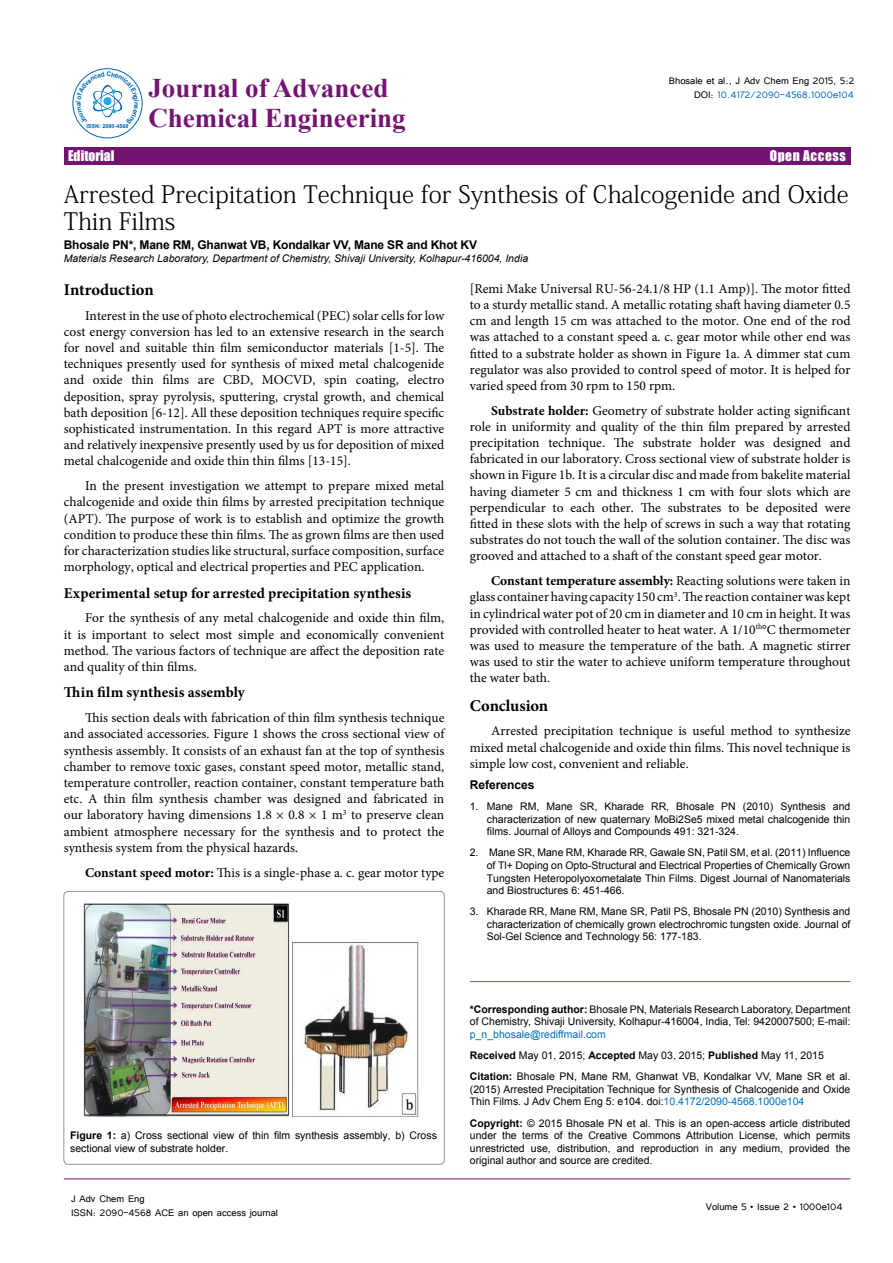
<style>
.page{position:relative;width:893px;height:1263px;background:#fff}
.page>*{position:absolute;margin:0;border:0;box-sizing:border-box;transform-origin:0 0}
.t1{font:700 27px "Times New Roman";color:#741472}
.t2{font:24px/27px "Adobe Fangsong Std";color:#000}
.Hedding{font:700 16.5px "Minion Pro";letter-spacing:-.005em;color:#000}
.Sub-Hedding{font:700 15px "Minion Pro";letter-spacing:.005em;color:#000}
.t3{font:13.5px/16.2px "Minion Pro";color:#000;text-align:justify}
.t4{font:13.5px "Impact";letter-spacing:.04em;color:#fff}
.t5{font:13.5px "Impact";color:#fff}
.t6{font:12px/14.4px "Tunga";color:#000;text-align:right}
.t7{font:700 12px "Arial";letter-spacing:-.015em;color:#000}
.t8{font:10.5px/12.6px "Arial";color:#000;text-align:justify}
.t9{font:italic 10.5px "Arial";color:#000}
.t10{font:700 5.4px "Arial";color:#0066b3}
.s1{color:#0072bc}
.s2{font-weight:700}
</style>
<div class="page">
<div style="left:64px;top:147px;width:786px;height:17px;background:#741472"></div>
<hr style="left:64px;top:1179px;width:786px;height:1px;background:#741472">
<hr style="left:470px;top:981px;width:380px;height:1px;background:#726547">
<img style="left:84px;top:903px;width:206px;height:214px">
<img style="left:293px;top:942px;width:126px;height:175px">
<div style="left:64px;top:891px;width:380px;height:273px;border:1px solid #939598;border-radius:4px"></div>
<div style="left:73px;top:68px;width:69px;height:70px;border:1px solid #0066b3;border-radius:50%"></div>
<svg style="left:76px;top:72px;width:63px;height:52px"></svg>
<p class="t10" style="left:86px;top:123px;width:44px">ISSN: 2090-4568</p>
<h1 class="t1" style="left:148px;top:70px;width:242px">Journal of Advanced</h1>
<h1 class="t1" style="left:148px;top:100px;width:259px">Chemical Engineering</h1>
<p class="t6" style="left:669px;top:72px;width:187px">Bhosale et al., J Adv Chem Eng 2015, 5:2<br>DOI: <span class="s1">10.4172/2090-4568.1000e104</span></p>
<p class="t5" style="left:68px;top:145px;width:48px">Editorial</p>
<p class="t4" style="left:770px;top:145px;width:77px">Open Access</p>
<p class="t2" style="left:64px;top:181px;width:786px">Arrested Precipitation Technique for Synthesis of Chalcogenide and Oxide<br>Thin Films</p>
<p class="t7" style="left:64px;top:237px;width:415px">Bhosale PN*, Mane RM, Ghanwat VB, Kondalkar VV, Mane SR and Khot KV</p>
<p class="t9" style="left:64px;top:251px;width:466px">Materials Research Laboratory, Department of Chemistry, Shivaji University, Kolhapur-416004, India</p>
<p class="Hedding" style="left:64px;top:278px;width:91px">Introduction</p>
<p class="t3" style="left:64px;top:307px;width:382px;text-indent:21px">Interest in the use of photo electrochemical (PEC) solar cells for low cost energy conversion has led to an extensive research in the search for novel and suitable thin film semiconductor materials [1-5]. The techniques presently used for synthesis of mixed metal chalcogenide and oxide thin films are CBD, MOCVD, spin coating, electro deposition, spray pyrolysis, sputtering, crystal growth, and chemical bath deposition [6-12]. All these deposition techniques require specific sophisticated instrumentation. In this regard APT is more attractive and relatively inexpensive presently used by us for deposition of mixed metal chalcogenide and oxide thin thin films [13-15].</p>
<p class="t3" style="left:64px;top:478px;width:382px;text-indent:21px">In the present investigation we attempt to prepare mixed metal chalcogenide and oxide thin films by arrested precipitation technique (APT). The purpose of work is to establish and optimize the growth condition to produce these thin films. The as grown films are then used for characterization studies like structural, surface composition, surface morphology, optical and electrical properties and PEC application.</p>
<p class="Sub-Hedding" style="left:64px;top:582px;width:349px">Experimental setup for arrested precipitation synthesis</p>
<p class="t3" style="left:64px;top:610px;width:382px;text-indent:21px">For the synthesis of any metal chalcogenide and oxide thin film, it is important to select most simple and economically convenient method. The various factors of technique are affect the deposition rate and quality of thin films.</p>
<p class="Sub-Hedding" style="left:64px;top:682px;width:183px">Thin film synthesis assembly</p>
<p class="t3" style="left:64px;top:710px;width:382px;text-indent:21px">This section deals with fabrication of thin film synthesis technique and associated accessories. Figure 1 shows the cross sectional view of synthesis assembly. It consists of an exhaust fan at the top of synthesis chamber to remove toxic gases, constant speed motor, metallic stand, temperature controller, reaction container, constant temperature bath etc. A thin film synthesis chamber was designed and fabricated in our laboratory having dimensions 1.8 × 0.8 × 1 m<sup>3</sup> to preserve clean ambient atmosphere necessary for the synthesis and to protect the synthesis system from the physical hazards.</p>
<p class="t3" style="left:85px;top:864px;width:361px"><span class="s2">Constant speed motor:</span> This is a single-phase a. c. gear motor type</p>
<p class="t3" style="left:470px;top:280px;width:382px">[Remi Make Universal RU-56-24.1/8 HP (1.1 Amp)]. The motor fitted to a sturdy metallic stand. A metallic rotating shaft having diameter 0.5 cm and length 15 cm was attached to the motor. One end of the rod was attached to a constant speed a. c. gear motor while other end was fitted to a substrate holder as shown in Figure 1a. A dimmer stat cum regulator was also provided to control speed of motor. It is helped for varied speed from 30 rpm to 150 rpm.</p>
<p class="t3" style="left:470px;top:402px;width:382px;text-indent:21px"><span class="s2">Substrate holder:</span> Geometry of substrate holder acting significant role in uniformity and quality of the thin film prepared by arrested precipitation technique. The substrate holder was designed and fabricated in our laboratory. Cross sectional view of substrate holder is shown in Figure 1b. It is a circular disc and made from bakelite material having diameter 5 cm and thickness 1 cm with four slots which are perpendicular to each other. The substrates to be deposited were fitted in these slots with the help of screws in such a way that rotating substrates do not touch the wall of the solution container. The disc was grooved and attached to a shaft of the constant speed gear motor.</p>
<p class="t3" style="left:470px;top:573px;width:382px;text-indent:21px"><span class="s2">Constant temperature assembly:</span> Reacting solutions were taken in glass container having capacity 150 cm<sup>3</sup>. The reaction container was kept in cylindrical water pot of 20 cm in diameter and 10 cm in height. It was provided with controlled heater to heat water. A 1/10<sup>th</sup>°C thermometer was used to measure the temperature of the bath. A magnetic stirrer was used to stir the water to achieve uniform temperature throughout the water bath.</p>
<p class="Hedding" style="left:470px;top:694px;width:80px">Conclusion</p>
<p class="t3" style="left:470px;top:723px;width:382px;text-indent:21px">Arrested precipitation technique is useful method to synthesize mixed metal chalcogenide and oxide thin films. This novel technique is simple low cost, convenient and reliable.</p>
<p class="t7" style="left:470px;top:777px;width:66px">References</p>
<p class="t8" style="left:487px;top:800px;width:365px;text-indent:-17px">1. Mane RM, Mane SR, Kharade RR, Bhosale PN (2010) Synthesis and characterization of new quaternary MoBi2Se5 mixed metal chalcogenide thin films. Journal of Alloys and Compounds 491: 321-324.</p>
<p class="t8" style="left:487px;top:846px;width:365px;text-indent:-17px">2. Mane SR, Mane RM, Kharade RR, Gawale SN, Patil SM, et al. (2011) Influence of Tl+ Doping on Opto-Structural and Electrical Properties of Chemically Grown Tungsten Heteropolyoxometalate Thin Films. Digest Journal of Nanomaterials and Biostructures 6: 451-466.</p>
<p class="t8" style="left:487px;top:905px;width:365px;text-indent:-17px">3. Kharade RR, Mane RM, Mane SR, Patil PS, Bhosale PN (2010) Synthesis and characterization of chemically grown electrochromic tungsten oxide. Journal of Sol-Gel Science and Technology 56: 177-183.</p>
<p class="t8" style="left:70px;top:1129px;width:368px"><span class="s2">Figure 1:</span> a) Cross sectional view of thin film synthesis assembly, b) Cross sectional view of substrate holder.</p>
<p class="t6" style="left:71px;top:1190px;width:209px;text-align:left">J Adv Chem Eng<br>ISSN: 2090-4568 ACE an open access journal</p>
<p class="t8" style="left:470px;top:1003px;width:382px"><span class="s2">*Corresponding author:</span> Bhosale PN, Materials Research Laboratory, Department of Chemistry, Shivaji University, Kolhapur-416004, India, Tel: 9420007500; E-mail: <span class="s1">p_n_bhosale@rediffmail.com</span></p>
<p class="t8" style="left:470px;top:1049px;width:356px"><span class="s2">Received</span> May 01, 2015; <span class="s2">Accepted</span> May 03, 2015; <span class="s2">Published</span> May 11, 2015</p>
<p class="t8" style="left:470px;top:1070px;width:382px"><span class="s2">Citation:</span> Bhosale PN, Mane RM, Ghanwat VB, Kondalkar VV, Mane SR et al. (2015) Arrested Precipitation Technique for Synthesis of Chalcogenide and Oxide Thin Films. J Adv Chem Eng 5: e104. doi:<span class="s1">10.4172/2090-4568.1000e104</span></p>
<p class="t8" style="left:470px;top:1117px;width:382px"><span class="s2">Copyright:</span> © 2015 Bhosale PN et al. This is an open-access article distributed under the terms of the Creative Commons Attribution License, which permits unrestricted use, distribution, and reproduction in any medium, provided the original author and source are credited.</p>
<p class="t6" style="left:706px;top:1199px;width:139px">Volume 5 • Issue 2 • 1000e104</p>
</div>
